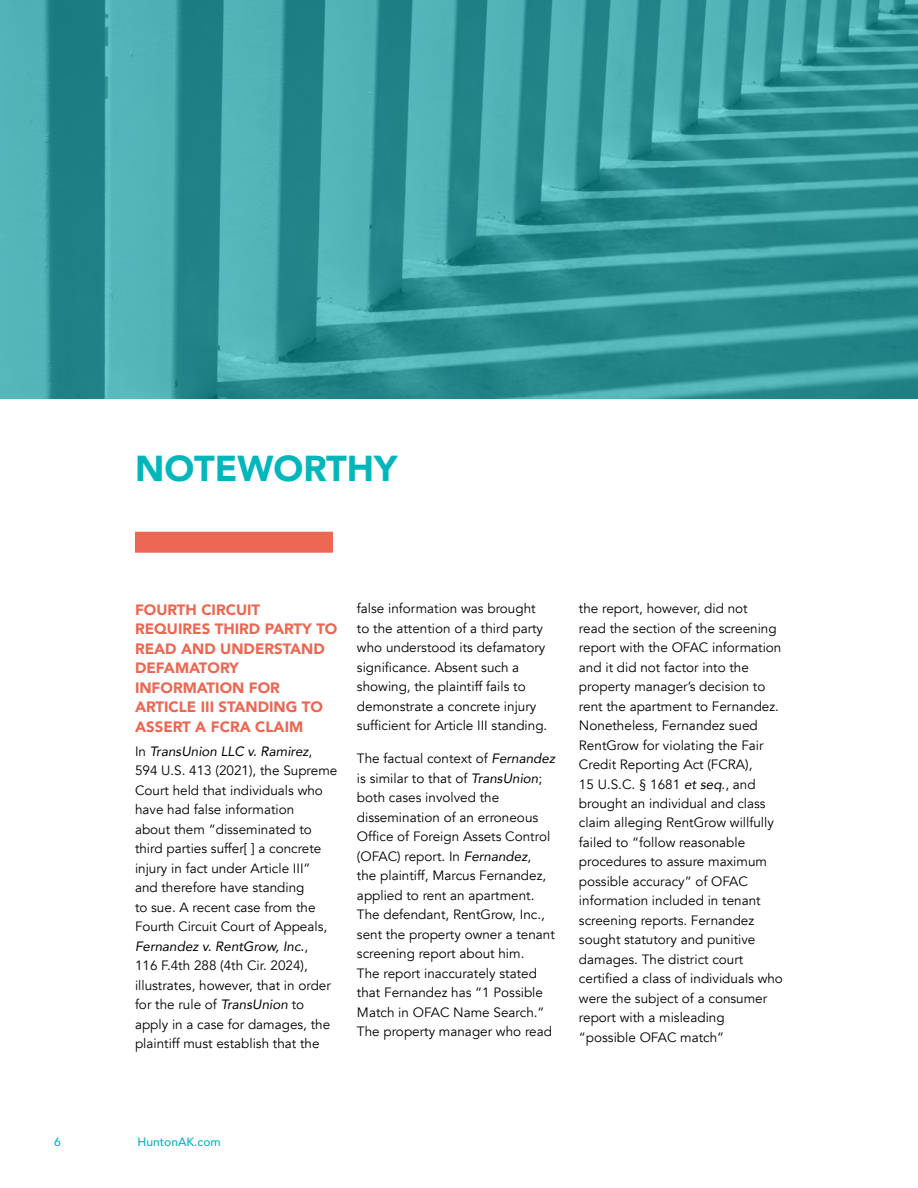
<style>
.page{position:relative;width:918px;height:1188px;background:#fff}
.page>*{position:absolute;margin:0;border:0;box-sizing:border-box;transform-origin:0 0}
.t1{font:900 36px "Avenir";color:#00b6bb}
.t2{font:900 15px/19.5px "Avenir";color:#ea6752}
.t3{font:13.5px/19.5px "Avenir";color:#000}
.t4{font:500 12px "Avenir";color:#00b6bb}
.s1{font-style:italic}
</style>
<div class="page">
<svg style="left:0;top:0;width:918px;height:398px;background:#389a9d"></svg>
<div style="left:135px;top:532px;width:198px;height:21px;background:#ea6752"></div>
<h1 class="t1" style="left:135px;top:438px;width:264px">NOTEWORTHY</h1>
<p class="t2" style="left:135px;top:599px;width:204px">FOURTH CIRCUIT<br>REQUIRES THIRD PARTY TO<br>READ AND UNDERSTAND<br>DEFAMATORY<br>INFORMATION FOR<br>ARTICLE III STANDING TO<br>ASSERT A FCRA CLAIM</p>
<p class="t3" style="left:135px;top:742px;width:204px">In <span class="s1">TransUnion LLC v. Ramirez</span>,<br>594 U.S. 413 (2021), the Supreme<br>Court held that individuals who have had false information<br>about them “disseminated to third parties suffer[ ] a concrete injury in fact under Article III”<br>and therefore have standing<br>to sue. A recent case from the<br>Fourth Circuit Court of Appeals,<br><span class="s1">Fernandez v. RentGrow, Inc.</span>,<br>116 F.4th 288 (4th Cir. 2024), illustrates, however, that in order for the rule of <span class="s1">TransUnion</span> to apply in a case for damages, the plaintiff must establish that the</p>
<p class="t3" style="left:357px;top:599px;width:192px">false information was brought to the attention of a third party who understood its defamatory significance. Absent such a showing, the plaintiff fails to demonstrate a concrete injury sufficient for Article III standing.</p>
<p class="t3" style="left:357px;top:749px;width:200px">The factual context of <span class="s1">Fernandez </span>is similar to that of <span class="s1">TransUnion</span>; both cases involved the dissemination of an erroneous<br>Office of Foreign Assets Control (OFAC) report. In <span class="s1">Fernandez</span>,<br>the plaintiff, Marcus Fernandez, applied to rent an apartment.<br>The defendant, RentGrow, Inc., sent the property owner a tenant screening report about him.<br>The report inaccurately stated that Fernandez has “1 Possible<br>Match in OFAC Name Search.”<br>The property manager who read</p>
<p class="t3" style="left:579px;top:599px;width:205px">the report, however, did not<br>read the section of the screening report with the OFAC information and it did not factor into the property manager’s decision to rent the apartment to Fernandez.<br>Nonetheless, Fernandez sued<br>RentGrow for violating the Fair<br>Credit Reporting Act (FCRA),<br>15 U.S.C. § 1681 <span class="s1">et seq</span>., and brought an individual and class claim alleging RentGrow willfully failed to “follow reasonable procedures to assure maximum possible accuracy” of OFAC information included in tenant screening reports. Fernandez sought statutory and punitive damages. The district court certified a class of individuals who were the subject of a consumer report with a misleading “possible OFAC match”</p>
<p class="t4" style="left:54px;top:1131px;width:8px">6</p>
<p class="t4" style="left:138px;top:1131px;width:85px">HuntonAK.com</p>
</div>
